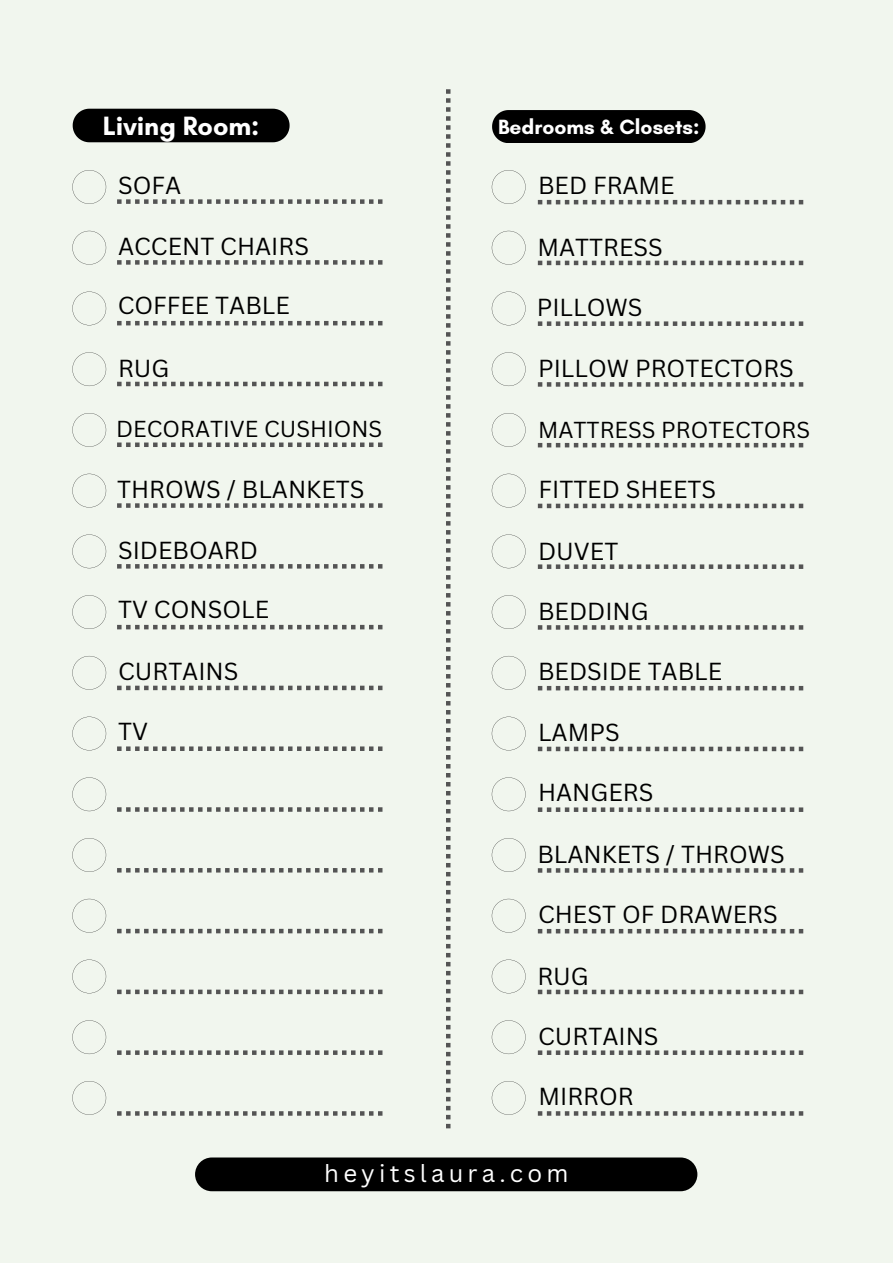
<style>
.page{position:relative;width:893px;height:1264px;background:#fff}
.page>*{position:absolute;margin:0;border:0;box-sizing:border-box;transform-origin:0 0}
.t1{font:700 27px "Glacial Indifference";color:#fff}
.t2{font:24px "Canva Sans";color:#000}
.t3{font:24px "Canva Sans";letter-spacing:.175em;color:#fff}
.t4{font:22.5px "Canva Sans";color:#000}
.t5{font:700 21px "Glacial Indifference";color:#fff}
</style>
<div class="page">
<div style="left:0;top:0;width:892px;height:1262px;background:#f1f6ee"></div>
<div style="left:195px;top:1157px;width:502px;height:34px;background:#000;border-radius:17px"></div>
<svg style="left:72px;top:291px;width:34px;height:34px"></svg>
<div style="left:73px;top:109px;width:216px;height:33px;background:#000"></div>
<svg style="left:72px;top:352px;width:34px;height:34px"></svg>
<svg style="left:72px;top:413px;width:34px;height:34px"></svg>
<svg style="left:72px;top:474px;width:34px;height:33px"></svg>
<svg style="left:117px;top:321px;width:265px;height:4px"></svg>
<svg style="left:117px;top:442px;width:265px;height:5px"></svg>
<svg style="left:117px;top:382px;width:265px;height:4px"></svg>
<svg style="left:117px;top:503px;width:265px;height:5px"></svg>
<svg style="left:446px;top:89px;width:4px;height:1039px"></svg>
<svg style="left:72px;top:534px;width:34px;height:34px"></svg>
<svg style="left:72px;top:595px;width:34px;height:34px"></svg>
<svg style="left:117px;top:564px;width:265px;height:4px"></svg>
<svg style="left:117px;top:625px;width:265px;height:4px"></svg>
<svg style="left:117px;top:685px;width:265px;height:5px"></svg>
<svg style="left:72px;top:656px;width:34px;height:33px"></svg>
<svg style="left:72px;top:716px;width:34px;height:34px"></svg>
<svg style="left:72px;top:777px;width:34px;height:34px"></svg>
<svg style="left:72px;top:838px;width:34px;height:33px"></svg>
<svg style="left:72px;top:898px;width:34px;height:34px"></svg>
<svg style="left:72px;top:959px;width:34px;height:34px"></svg>
<svg style="left:72px;top:1020px;width:34px;height:34px"></svg>
<svg style="left:117px;top:746px;width:265px;height:5px"></svg>
<svg style="left:117px;top:807px;width:265px;height:4px"></svg>
<svg style="left:117px;top:868px;width:265px;height:4px"></svg>
<svg style="left:117px;top:928px;width:265px;height:5px"></svg>
<svg style="left:117px;top:989px;width:265px;height:5px"></svg>
<svg style="left:117px;top:1050px;width:265px;height:4px"></svg>
<svg style="left:492px;top:291px;width:33px;height:34px"></svg>
<div style="left:492px;top:110px;width:213px;height:33px;background:#000"></div>
<svg style="left:492px;top:352px;width:33px;height:34px"></svg>
<svg style="left:492px;top:413px;width:33px;height:34px"></svg>
<svg style="left:492px;top:474px;width:33px;height:33px"></svg>
<svg style="left:538px;top:321px;width:265px;height:5px"></svg>
<svg style="left:538px;top:443px;width:265px;height:4px"></svg>
<svg style="left:538px;top:382px;width:265px;height:4px"></svg>
<svg style="left:538px;top:503px;width:265px;height:5px"></svg>
<svg style="left:492px;top:534px;width:33px;height:34px"></svg>
<svg style="left:492px;top:595px;width:33px;height:34px"></svg>
<svg style="left:538px;top:564px;width:265px;height:5px"></svg>
<svg style="left:538px;top:625px;width:265px;height:4px"></svg>
<svg style="left:538px;top:686px;width:265px;height:4px"></svg>
<svg style="left:492px;top:656px;width:33px;height:33px"></svg>
<svg style="left:492px;top:716px;width:33px;height:34px"></svg>
<svg style="left:492px;top:777px;width:33px;height:34px"></svg>
<svg style="left:492px;top:838px;width:33px;height:33px"></svg>
<svg style="left:492px;top:898px;width:33px;height:34px"></svg>
<svg style="left:492px;top:959px;width:33px;height:34px"></svg>
<svg style="left:492px;top:1020px;width:33px;height:34px"></svg>
<svg style="left:538px;top:746px;width:265px;height:5px"></svg>
<svg style="left:538px;top:807px;width:265px;height:5px"></svg>
<svg style="left:538px;top:868px;width:265px;height:4px"></svg>
<svg style="left:538px;top:929px;width:265px;height:4px"></svg>
<svg style="left:538px;top:989px;width:265px;height:5px"></svg>
<svg style="left:538px;top:1050px;width:265px;height:4px"></svg>
<svg style="left:72px;top:231px;width:34px;height:33px"></svg>
<svg style="left:72px;top:170px;width:34px;height:34px"></svg>
<svg style="left:492px;top:231px;width:33px;height:33px"></svg>
<svg style="left:492px;top:170px;width:33px;height:34px"></svg>
<svg style="left:117px;top:260px;width:265px;height:5px"></svg>
<svg style="left:117px;top:199px;width:265px;height:5px"></svg>
<svg style="left:538px;top:261px;width:265px;height:4px"></svg>
<svg style="left:538px;top:200px;width:265px;height:4px"></svg>
<svg style="left:492px;top:1081px;width:33px;height:33px"></svg>
<svg style="left:538px;top:1111px;width:265px;height:4px"></svg>
<svg style="left:72px;top:1081px;width:34px;height:33px"></svg>
<svg style="left:117px;top:1111px;width:265px;height:4px"></svg>
<p class="t1" style="left:103px;top:109px;width:158px">Living Room:</p>
<p class="t2" style="left:118px;top:171px;width:65px">SOFA</p>
<p class="t5" style="left:498px;top:114px;width:203px">Bedrooms &amp; Closets:</p>
<p class="t2" style="left:538px;top:171px;width:138px">BED FRAME</p>
<p class="t2" style="left:118px;top:232px;width:192px">ACCENT CHAIRS</p>
<p class="t2" style="left:537px;top:233px;width:127px">MATTRESS</p>
<p class="t2" style="left:118px;top:291px;width:174px">COFFEE TABLE</p>
<p class="t2" style="left:536px;top:293px;width:107px">PILLOWS</p>
<p class="t2" style="left:118px;top:354px;width:53px">RUG</p>
<p class="t2" style="left:538px;top:354px;width:257px">PILLOW PROTECTORS</p>
<p class="t4" style="left:116px;top:416px;width:268px">DECORATIVE CUSHIONS</p>
<p class="t4" style="left:538px;top:417px;width:273px">MATTRESS PROTECTORS</p>
<p class="t2" style="left:117px;top:475px;width:249px">THROWS / BLANKETS</p>
<p class="t2" style="left:538px;top:475px;width:179px">FITTED SHEETS</p>
<p class="t2" style="left:118px;top:536px;width:141px">SIDEBOARD</p>
<p class="t2" style="left:538px;top:537px;width:82px">DUVET</p>
<p class="t2" style="left:118px;top:595px;width:153px">TV CONSOLE</p>
<p class="t2" style="left:538px;top:597px;width:112px">BEDDING</p>
<p class="t2" style="left:118px;top:657px;width:122px">CURTAINS</p>
<p class="t2" style="left:538px;top:657px;width:186px">BEDSIDE TABLE</p>
<p class="t2" style="left:118px;top:717px;width:31px">TV</p>
<p class="t2" style="left:538px;top:718px;width:83px">LAMPS</p>
<p class="t2" style="left:538px;top:778px;width:117px">HANGERS</p>
<p class="t2" style="left:537px;top:839px;width:249px">BLANKETS / THROWS</p>
<p class="t2" style="left:538px;top:900px;width:241px">CHEST OF DRAWERS</p>
<p class="t2" style="left:537px;top:962px;width:53px">RUG</p>
<p class="t2" style="left:538px;top:1021px;width:122px">CURTAINS</p>
<p class="t2" style="left:538px;top:1082px;width:97px">MIRROR</p>
<p class="t3" style="left:324px;top:1158px;width:245px">heyitslaura.com</p>
</div>
